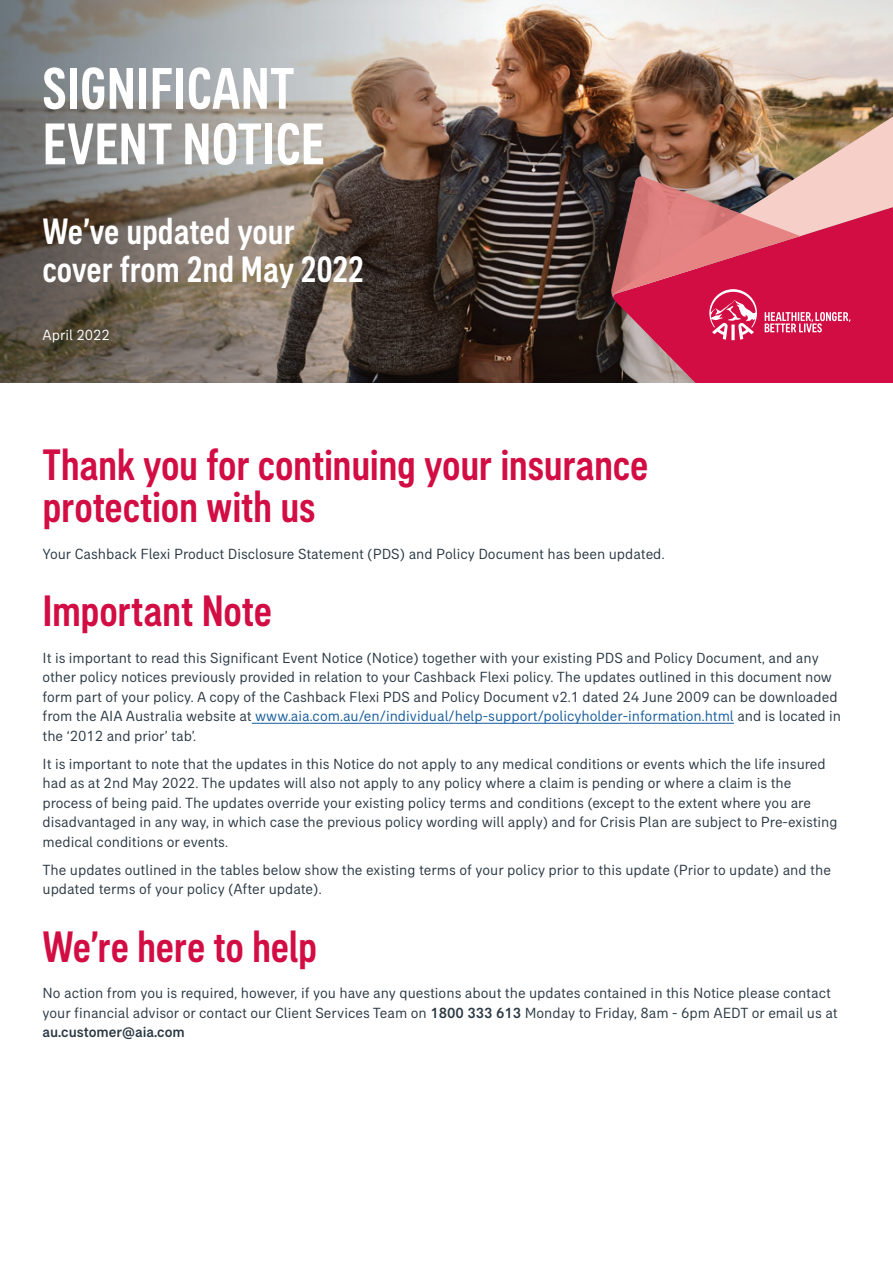
<style>
.page{position:relative;width:893px;height:1263px;background:#fff}
.page>*{position:absolute;margin:0;border:0;box-sizing:border-box;transform-origin:0 0}
.t1{font:500 condensed 60px/55.5px "AIA Everest";color:#fff}
.t2{font:500 condensed 45px/42px "AIA Everest";letter-spacing:-.005em;color:#d20d44}
.t3{font:500 condensed 37.5px/37.5px "AIA Everest";color:#fff}
.t4{font:15px/19.5px "AIA Everest";color:#2b3944}
.t5{font:15px "AIA Everest";color:#fff}
.s1{color:#175d9e}
.s2{font-weight:500}
</style>
<div class="page">
<img style="left:502px;top:0;width:391px;height:383px">
<svg style="left:612px;top:299px;width:281px;height:84px;background:#c52550"></svg>
<img style="left:612px;top:105px;width:281px;height:194px">
<img style="left:0;top:0;width:502px;height:383px">
<svg style="left:611px;top:176px;width:239px;height:164px;background:#cc556b"></svg>
<hr style="left:252px;top:723px;width:482px;height:1px;background:#175d9e">
<h1 class="t1" style="left:43px;top:60px;width:284px">SIGNIFICANT<br>EVENT NOTICE</h1>
<h3 class="t3" style="left:43px;top:212px;width:323px">We’ve updated your cover from 2nd May 2022</h3>
<p class="t5" style="left:43px;top:327px;width:69px">April 2022</p>
<h2 class="t2" style="left:43px;top:443px;width:607px">Thank you for continuing your insurance protection with us</h2>
<p class="t4" style="left:43px;top:544px;width:624px">Your Cashback Flexi Product Disclosure Statement (PDS) and Policy Document has been updated.</p>
<h2 class="t2" style="left:43px;top:589px;width:231px">Important Note</h2>
<p class="t4" style="left:43px;top:648px;width:800px">It is important to read this Significant Event Notice (Notice) together with your existing PDS and Policy Document, and any other policy notices previously provided in relation to your Cashback Flexi policy. The updates outlined in this document now form part of your policy. A copy of the Cashback Flexi PDS and Policy Document v2.1 dated 24 June 2009 can be downloaded from the AIA Australia website at <span class="s1">www.aia.com.au/en/individual/help-support/policyholder-information.html</span> and is located in the ‘2012 and prior’ tab’.</p>
<p class="t4" style="left:43px;top:754px;width:797px">It is important to note that the updates in this Notice do not apply to any medical conditions or events which the life insured had as at 2nd May 2022. The updates will also not apply to any policy where a claim is pending or where a claim is the process of being paid. The updates override your existing policy terms and conditions (except to the extent where you are disadvantaged in any way, in which case the previous policy wording will apply) and for Crisis Plan are subject to Pre-existing medical conditions or events.</p>
<p class="t4" style="left:43px;top:860px;width:790px">The updates outlined in the tables below show the existing terms of your policy prior to this update (Prior to update) and the updated terms of your policy (After update).</p>
<h2 class="t2" style="left:43px;top:925px;width:276px">We’re here to help</h2>
<p class="t4" style="left:43px;top:983px;width:797px">No action from you is required, however, if you have any questions about the updates contained in this Notice please contact your financial advisor or contact our Client Services Team on <span class="s2">1800 333 613</span> Monday to Friday, 8am - 6pm AEDT or email us at <span class="s2">au.customer@aia.com</span></p>
</div>
